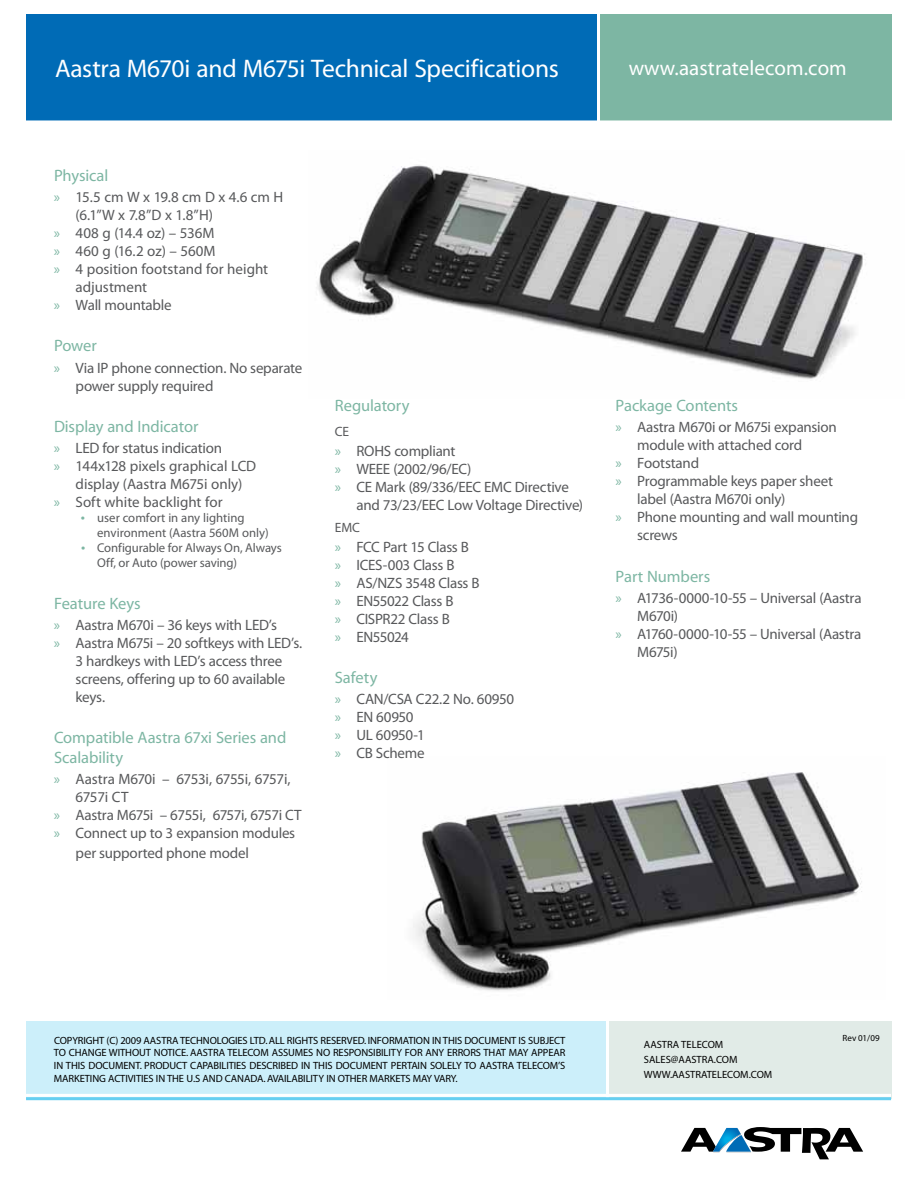
<style>
.page{position:relative;width:918px;height:1188px;background:#fff}
.page>*{position:absolute;margin:0;border:0;box-sizing:border-box;transform-origin:0 0}
.t1{font:25.5px "Myriad Pro";letter-spacing:-.01em;color:#fff}
.t2{font:21px "Myriad";letter-spacing:.005em;color:#fff}
.t3{font:16.5px/19.8px "Myriad";letter-spacing:-.005em;color:#7db6a3}
.t4{font:15px/18px "Myriad Pro";letter-spacing:-.015em;color:#58595b}
.t5{font:15px "Myriad Pro";letter-spacing:.005em;color:#58595b}
.t6{font:13.5px "Myriad";color:#58595b}
.t7{font:12.75px/15px "Myriad Pro";letter-spacing:-.005em;color:#58595b}
.t8{font:10.5px/12.6px "Myriad";letter-spacing:-.01em;color:#000;text-align:justify}
.t9{font:9px "Myriad";letter-spacing:.01em;color:#000}
.s1{color:#7db6a3}
.s2{font-size:15px;color:#7db6a3}
</style>
<div class="page">
<img style="left:413px;top:772px;width:449px;height:219px">
<div style="left:26px;top:15px;width:585px;height:108px;background:#006bb6"></div>
<div style="left:600px;top:15px;width:291px;height:108px;background:#7db6a3"></div>
<hr style="left:597px;top:14px;width:3px;height:108px;background:#fff">
<div style="left:26px;top:1021px;width:581px;height:78px;background:#cceffa"></div>
<div style="left:608px;top:1021px;width:283px;height:78px;background:#e1ebe7"></div>
<hr style="left:606px;top:1017px;width:3px;height:81px;background:#fff">
<hr style="left:14px;top:120px;width:890px;height:3px;background:#fff">
<hr style="left:26px;top:1097px;width:865px;height:3px;background:#66cff1">
<svg style="left:681px;top:1127px;width:182px;height:32px"></svg>
<hr style="left:26px;top:1094px;width:865px;height:3px;background:#fff">
<img style="left:316px;top:165px;width:549px;height:214px">
<h1 class="t1" style="left:55px;top:53px;width:505px">Aastra M670i and M675i Technical Specifications</h1>
<h2 class="t2" style="left:629px;top:58px;width:220px">www.aastratelecom.com</h2>
<p class="t3" style="left:54px;top:166px;width:56px">Physical</p>
<p class="t4" style="left:54px;top:188px;width:231px"><span class="s1">»</span> 15.5 cm W x 19.8 cm D x 4.6 cm H</p>
<p class="t4" style="left:76px;top:206px;width:139px">(6.1”W x 7.8”D x 1.8”H)</p>
<p class="t4" style="left:54px;top:224px;width:162px"><span class="s1">»</span> 408 g (14.4 oz) – 536M</p>
<p class="t5" style="left:54px;top:242px;width:163px"><span class="s1">»</span> 460 g (16.2 oz) – 560M</p>
<p class="t4" style="left:54px;top:260px;width:216px"><span class="s1">»</span> 4 position footstand for height</p>
<p class="t4" style="left:76px;top:278px;width:73px">adjustment</p>
<p class="t4" style="left:54px;top:296px;width:119px"><span class="s1">»</span> Wall mountable</p>
<p class="t3" style="left:54px;top:337px;width:44px">Power</p>
<p class="t4" style="left:76px;top:358px;width:228px;text-indent:-22px"><span class="s1">»</span> Via IP phone connection. No separate power supply required</p>
<p class="t3" style="left:54px;top:417px;width:146px">Display and Indicator</p>
<p class="t4" style="left:54px;top:439px;width:170px"><span class="s1">»</span> LED for status indication</p>
<p class="t4" style="left:54px;top:457px;width:204px"><span class="s1">»</span> 144x128 pixels graphical LCD</p>
<p class="t4" style="left:76px;top:475px;width:168px">display (Aastra M675i only)</p>
<p class="t4" style="left:54px;top:493px;width:170px"><span class="s1">»</span> Soft white backlight for</p>
<p class="t7" style="left:97px;top:510px;width:173px;text-indent:-16px"><span class="s2">•</span> user comfort in any lighting environment (Aastra 560M only)</p>
<p class="t7" style="left:97px;top:540px;width:186px;text-indent:-16px"><span class="s2">•</span> Configurable for Always On, Always<br>Off, or Auto (power saving)</p>
<p class="t3" style="left:54px;top:594px;width:88px">Feature Keys</p>
<p class="t4" style="left:54px;top:616px;width:225px"><span class="s1">»</span> Aastra M670i – 36 keys with LED’s</p>
<p class="t4" style="left:54px;top:634px;width:250px"><span class="s1">»</span> Aastra M675i – 20 softkeys with LED’s.</p>
<p class="t4" style="left:76px;top:652px;width:208px">3 hardkeys with LED’s access three</p>
<p class="t4" style="left:76px;top:670px;width:211px">screens, offering up to 60 available</p>
<p class="t4" style="left:76px;top:688px;width:31px">keys.</p>
<p class="t3" style="left:54px;top:729px;width:234px">Compatible Aastra 67xi Series and<br>Scalability</p>
<p class="t4" style="left:54px;top:770px;width:238px"><span class="s1">»</span> Aastra M670i – 6753i, 6755i, 6757i,</p>
<p class="t4" style="left:76px;top:788px;width:54px">6757i CT</p>
<p class="t4" style="left:54px;top:806px;width:249px"><span class="s1">»</span> Aastra M675i – 6755i, 6757i, 6757i CT</p>
<p class="t4" style="left:54px;top:824px;width:243px"><span class="s1">»</span> Connect up to 3 expansion modules</p>
<p class="t4" style="left:76px;top:844px;width:175px">per supported phone model</p>
<p class="t3" style="left:335px;top:396px;width:76px">Regulatory</p>
<p class="t6" style="left:335px;top:425px;width:16px">CE</p>
<p class="t4" style="left:335px;top:442px;width:122px"><span class="s1">»</span> ROHS compliant</p>
<p class="t4" style="left:335px;top:460px;width:138px"><span class="s1">»</span> WEEE (2002/96/EC)</p>
<p class="t4" style="left:335px;top:478px;width:236px"><span class="s1">»</span> CE Mark (89/336/EEC EMC Directive</p>
<p class="t4" style="left:356px;top:496px;width:228px">and 73/23/EEC Low Voltage Directive)</p>
<p class="t6" style="left:335px;top:520px;width:27px">EMC</p>
<p class="t4" style="left:335px;top:537px;width:146px"><span class="s1">»</span> FCC Part 15 Class B<br><span class="s1">»</span> ICES-003 Class B<br><span class="s1">»</span> AS/NZS 3548 Class B <span class="s1">»</span> EN55022 Class B<br><span class="s1">»</span> CISPR22 Class B<br><span class="s1">»</span> EN55024</p>
<p class="t3" style="left:335px;top:668px;width:44px">Safety</p>
<p class="t4" style="left:335px;top:690px;width:181px"><span class="s1">»</span> CAN/CSA C22.2 No. 60950 <span class="s1">»</span> EN 60950<br><span class="s1">»</span> UL 60950-1<br><span class="s1">»</span> CB Scheme</p>
<p class="t3" style="left:616px;top:396px;width:124px">Package Contents</p>
<p class="t4" style="left:616px;top:418px;width:223px"><span class="s1">»</span> Aastra M670i or M675i expansion</p>
<p class="t4" style="left:637px;top:436px;width:167px">module with attached cord</p>
<p class="t4" style="left:616px;top:454px;width:85px"><span class="s1">»</span> Footstand</p>
<p class="t4" style="left:616px;top:472px;width:219px"><span class="s1">»</span> Programmable keys paper sheet</p>
<p class="t4" style="left:637px;top:490px;width:150px">label (Aastra M670i only)</p>
<p class="t4" style="left:616px;top:508px;width:244px"><span class="s1">»</span> Phone mounting and wall mounting</p>
<p class="t4" style="left:637px;top:526px;width:42px">screws</p>
<p class="t3" style="left:616px;top:567px;width:96px">Part Numbers</p>
<p class="t4" style="left:616px;top:589px;width:247px"><span class="s1">»</span> A1736-0000-10-55 – Universal (Aastra</p>
<p class="t4" style="left:637px;top:607px;width:42px">M670i)</p>
<p class="t4" style="left:616px;top:625px;width:247px"><span class="s1">»</span> A1760-0000-10-55 – Universal (Aastra</p>
<p class="t4" style="left:637px;top:643px;width:42px">M675i)</p>
<p class="t8" style="left:54px;top:1034px;width:513px">COPYRIGHT (C) 2009 AASTRA TECHNOLOGIES ltd. ALL RIGHTS RESERVED. INFORMATION IN THIS DOCUMENT IS SUBJECT TO CHANGE WITHOUT NOTICE. AASTRA TELECOM ASSUMES NO RESPONSIBILITY FOR ANY ERRORS THAT MAY APPEAR IN THIS DOCUMENT. PRODUCT CAPABILITIES DESCRIBED IN THIS DOCUMENT PERTAIN SOLELY TO AASTRA TELECOM’S MARKETING ACTIVITIES IN THE U.S AND CANADA. AVAILABILITY IN OTHER MARKETS MAY VARY.</p>
<p class="t8" style="left:644px;top:1038px;width:130px;line-height:15px;text-align:left">AASTRA TELECOM<br>SALES@AASTRA.COM<br>WWW.AASTRATELECOM.COM</p>
<p class="t9" style="left:843px;top:1034px;width:39px">Rev 01/09</p>
</div>
